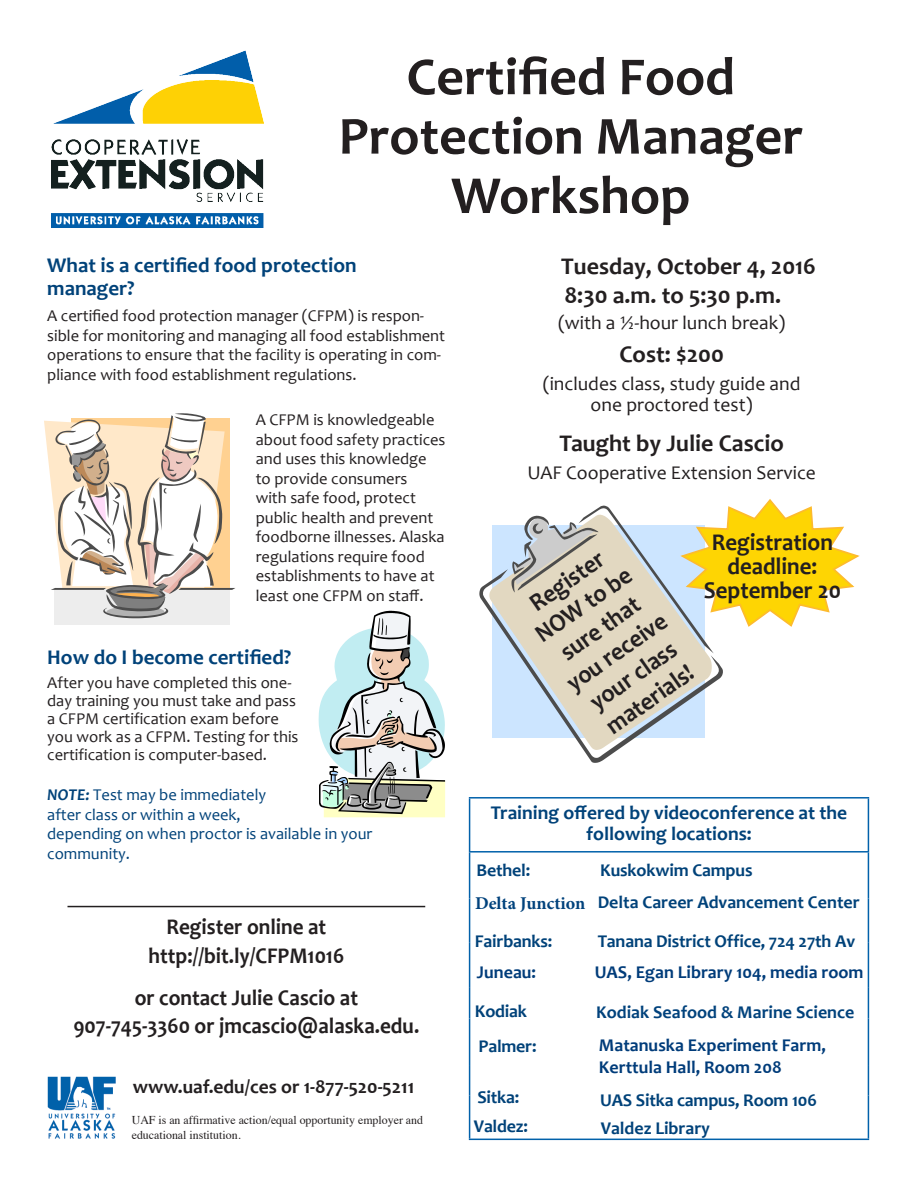
<style>
.page{position:relative;width:918px;height:1188px;background:#fff}
.page>*{position:absolute;margin:0;border:0;box-sizing:border-box;transform-origin:0 0}
.Date{font:700 54px/59.4px "Candara";color:#231f20;text-align:center}
.t1{font:700 25.2px/29px "Candara";color:#231f20;text-align:center;scale:.94 1}
.Heading{font:700 24.15px/24.2px "Candara";color:#231f20;text-align:center;scale:.95 1}
.Date-2{font:700 24px/29.2px "Candara";color:#231f20}
.t2{font:700 22.5px/28.5px "Candara";color:#231f20;text-align:center;scale:.94 1}
.Heading-2{font:700 21px/23.1px "Candara";color:#004279}
.Date-3{font:19.5px/21.5px "Candara";color:#231f20;text-align:center}
.Heading-3{font:700 19.5px/21.5px "Candara";color:#004279;text-align:center}
.Date-4{font:700 19.5px "Candara";color:#231f20}
.Heading-4{font:700 18px "Candara";letter-spacing:-.01em;color:#004279}
.t3{font:700 18px/21.6px "Candara";color:#003c7a}
.t4{font:700 18px/31.5px "Candara";color:#00427a}
.Heading-5{font:700 18px "Candara";color:#00427c}
.Date-5{font:16.5px/19.5px "Candara";color:#231f20}
.Date-6{font:16.5px/19.5px "Candara";color:#004279}
.t5{font:12px/14.4px "Times";color:#231f20}
.s1{font-weight:700;font-style:italic}
.s2{color:#004279}
.s3{font-family:"Minion Pro";color:#00427c}
</style>
<div class="page">
<img style="left:47px;top:1076px;width:69px;height:63px">
<hr style="left:68px;top:906px;width:357px;height:1px;background:#231f20">
<img style="left:51px;top:50px;width:213px;height:178px">
<svg style="left:319px;top:611px;width:126px;height:206px"></svg>
<svg style="left:492px;top:525px;width:20px;height:44px"></svg>
<svg style="left:479px;top:569px;width:244px;height:194px"></svg>
<svg style="left:44px;top:413px;width:191px;height:211px"></svg>
<svg style="left:512px;top:499px;width:348px;height:154px"></svg>
<hr style="left:469px;top:797px;width:143px;height:2px;background:#0161aa">
<hr style="left:469px;top:799px;width:1px;height:52px;background:#0161aa">
<hr style="left:612px;top:797px;width:257px;height:2px;background:#0161aa">
<hr style="left:868px;top:799px;width:1px;height:52px;background:#0161aa">
<hr style="left:469px;top:851px;width:143px;height:2px;background:#0161aa">
<hr style="left:469px;top:853px;width:1px;height:46px;background:#0161aa">
<hr style="left:612px;top:851px;width:257px;height:2px;background:#0161aa">
<hr style="left:868px;top:853px;width:1px;height:46px;background:#0161aa">
<hr style="left:469px;top:899px;width:1px;height:43px;background:#0161aa">
<hr style="left:868px;top:899px;width:1px;height:43px;background:#0161aa">
<hr style="left:469px;top:942px;width:1px;height:45px;background:#0161aa">
<hr style="left:868px;top:942px;width:1px;height:45px;background:#0161aa">
<hr style="left:469px;top:987px;width:1px;height:31px;background:#0161aa">
<hr style="left:868px;top:987px;width:1px;height:31px;background:#0161aa">
<hr style="left:469px;top:1018px;width:1px;height:48px;background:#0161aa">
<hr style="left:868px;top:1018px;width:1px;height:48px;background:#0161aa">
<hr style="left:469px;top:1066px;width:1px;height:30px;background:#0161aa">
<hr style="left:868px;top:1066px;width:1px;height:30px;background:#0161aa">
<hr style="left:469px;top:1096px;width:1px;height:43px;background:#0161aa">
<hr style="left:868px;top:1096px;width:1px;height:43px;background:#0161aa">
<hr style="left:469px;top:1139px;width:143px;height:1px;background:#0161aa">
<hr style="left:612px;top:1139px;width:257px;height:1px;background:#0161aa">
<p class="Date" style="left:339px;top:46px;width:466px">Certified Food<br>Protection Manager<br>Workshop</p>
<p class="Date-2" style="left:561px;top:251px;width:256px">Tuesday, October 4, 2016<br>8:30 a.m. to 5:30 p.m.</p>
<p class="Date-3" style="left:558px;top:312px;width:229px">(with a ½-hour lunch break)</p>
<p class="Date-2" style="left:619px;top:339px;width:106px">Cost: $200</p>
<p class="Date-3" style="left:543px;top:373px;width:259px">(includes class, study guide and one proctored test)</p>
<p class="Date-2" style="left:559px;top:428px;width:226px">Taught by Julie Cascio</p>
<p class="Date-3" style="left:527px;top:462px;width:290px">UAF Cooperative Extension Service</p>
<p class="Heading-2" style="left:47px;top:253px;width:311px">What is a certified food protection manager?</p>
<p class="Date-5" style="left:47px;top:306px;width:399px">A certified food protection manager (CFPM) is respon&shy;sible for monitoring and managing all food establishment operations to ensure that the facility is operating in com&shy;pliance with food establishment regulations.</p>
<p class="Date-5" style="left:256px;top:410px;width:191px">A CFPM is knowledgeable about food safety practices and uses this knowledge to provide consumers<br>with safe food, protect public health and prevent foodborne illnesses. Alaska regulations require food establishments to have at least one CFPM on staff.</p>
<p class="Heading" style="left:704px;top:530px;width:146px">Registration deadline:<br>September 20</p>
<p class="t1" style="left:511px;top:602px;width:126px;rotate:-35deg">Register<br>NOW to be sure that you receive your class materials!</p>
<p class="Heading-2" style="left:47px;top:645px;width:246px">How do I become certified?</p>
<p class="Date-5" style="left:47px;top:674px;width:253px;line-height:18px">After you have completed this one&shy;day training you must take and pass a CFPM certification exam before you work as a CFPM. Testing for this certification is computer-based.</p>
<p class="Date-6" style="left:47px;top:785px;width:327px"><span class="s1">NOTE:</span> Test may be immediately<br>after class or within a week,<br>depending on when proctor is available in your community.</p>
<p class="Heading-3" style="left:491px;top:801px;width:358px">Training offered by videoconference at the following locations:</p>
<p class="Heading-4" style="left:477px;top:859px;width:55px">Bethel:</p>
<p class="t4" style="left:475px;top:855px;width:386px;text-indent:125px"><span class="s2">Kuskokwim Campus<br></span><span class="s3">Delta Junction</span> Delta Career Advancement Center</p>
<p class="t2" style="left:149px;top:912px;width:210px">Register online at http://bit.ly/CFPM1016</p>
<p class="t2" style="left:73px;top:983px;width:369px">or contact Julie Cascio at<br>907-745-3360 or jmcascio@alaska.edu.</p>
<p class="Date-4" style="left:133px;top:1074px;width:283px">www.uaf.edu/ces or 1-877-520-5211</p>
<p class="t5" style="left:132px;top:1112px;width:293px">UAF is an affirmative action/equal opportunity employer and educational institution.</p>
<p class="Heading-4" style="left:475px;top:930px;width:79px">Fairbanks:</p>
<p class="Heading-4" style="left:598px;top:930px;width:259px">Tanana District Office, 724 27th Av</p>
<p class="t3" style="left:477px;top:961px;width:61px">Juneau:</p>
<p class="t3" style="left:595px;top:962px;width:270px">UAS, Egan Library 104, media room</p>
<p class="Heading-4" style="left:475px;top:1000px;width:54px">Kodiak</p>
<p class="Heading-4" style="left:479px;top:1035px;width:60px">Palmer:</p>
<p class="Heading-5" style="left:596px;top:1001px;width:260px">Kodiak Seafood &amp; Marine Science</p>
<p class="t3" style="left:599px;top:1035px;width:228px">Matanuska Experiment Farm,<br>Kerttula Hall, Room 208</p>
<p class="Heading-4" style="left:477px;top:1086px;width:44px">Sitka:</p>
<p class="Heading-4" style="left:600px;top:1089px;width:218px">UAS Sitka campus, Room 106</p>
<p class="Heading-4" style="left:474px;top:1115px;width:56px">Valdez:</p>
<p class="t4" style="left:601px;top:1112px;width:111px">Valdez Library</p>
</div>
